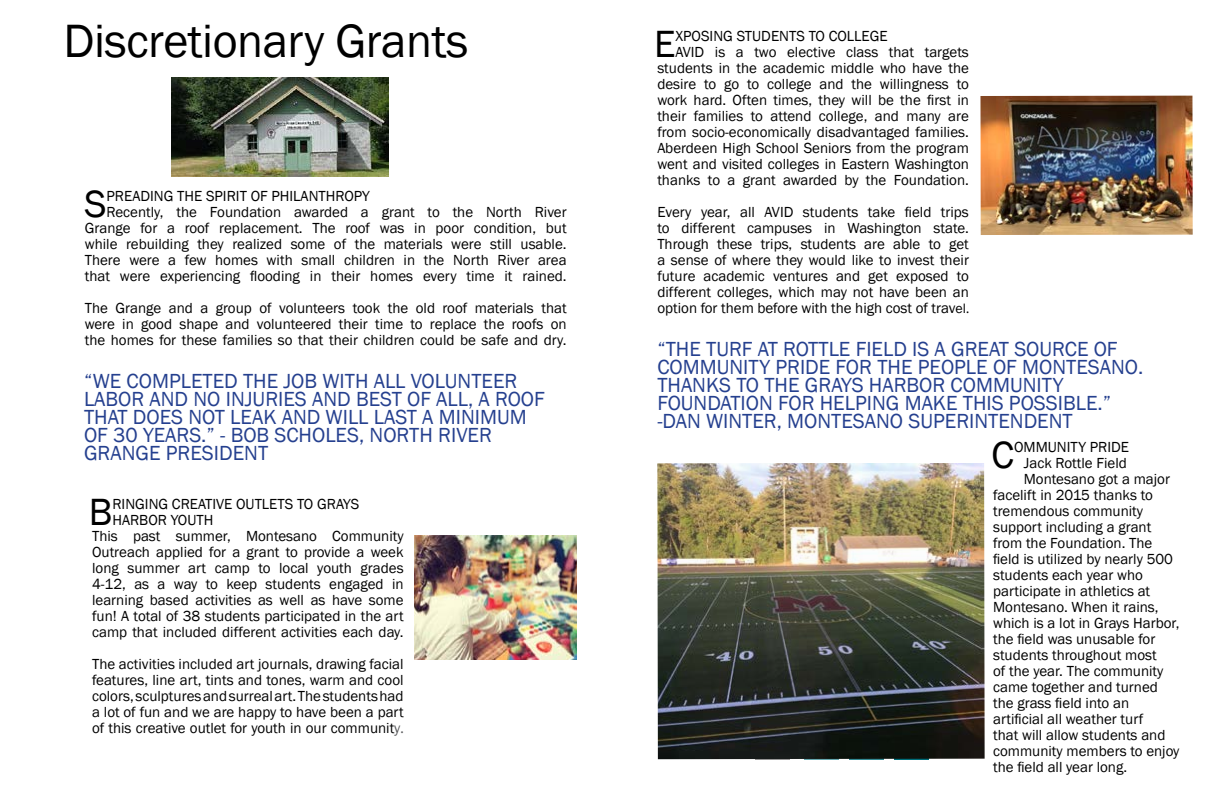
<style>
.page{position:relative;width:1224px;height:792px;background:#fff}
.page>*{position:absolute;margin:0;border:0;box-sizing:border-box;transform-origin:0 0}
.t1{font:48px "Franklin Gothic";letter-spacing:-.01em;color:#000}
.t2{font:39px "Franklin Gothic";color:#000}
.t3{font:21px/18px "Franklin Gothic";color:#25408f}
.t4{font:15px/16px "Franklin Gothic";color:#000;text-align:justify}
.s1{color:#58595b}
.s2{font-family:"Myriad Pro";color:#58595b}
.s3{font-size:14px}
.s4{font-family:"Myriad Pro";font-size:14px}
</style>
<div class="page">
<img style="left:980px;top:96px;width:213px;height:139px">
<img style="left:172px;top:77px;width:217px;height:100px">
<img style="left:657px;top:463px;width:328px;height:296px">
<img style="left:414px;top:536px;width:163px;height:124px">
<h1 class="t1" style="left:63px;top:12px;width:406px">Discretionary Grants</h1>
<h2 class="t2" style="left:84px;top:180px;width:24px">S</h2>
<p class="t4" style="left:107px;top:188px;width:265px">PREADING THE SPIRIT OF PHILANTHROPY</p>
<p class="t4" style="left:107px;top:204px;width:462px">Recently, the Foundation awarded a grant to the North River</p>
<p class="t4" style="left:85px;top:220px;width:483px">Grange for a roof replacement. The roof was in poor condition, but</p>
<p class="t4" style="left:85px;top:236px;width:483px">while rebuilding they realized some of the materials were still usable.</p>
<p class="t4" style="left:85px;top:252px;width:483px">There were a few homes with small children in the North River area</p>
<p class="t4" style="left:85px;top:268px;width:483px">that were experiencing flooding in their homes every time it rained.</p>
<p class="t4" style="left:85px;top:300px;width:483px">The Grange and a group of volunteers took the old roof materials that were in good shape and volunteered their time to replace the roofs on the homes for these families so that their children could be safe and dry.</p>
<h3 class="t3" style="left:84px;top:373px;width:462px">“WE COMPLETED THE JOB WITH ALL VOLUNTEER LABOR AND NO INJURIES AND BEST OF ALL, A ROOF THAT DOES NOT LEAK AND WILL LAST A MINIMUM OF 30 YEARS.” - BOB SCHOLES, NORTH RIVER GRANGE PRESIDENT</h3>
<h2 class="t2" style="left:89px;top:488px;width:25px">B</h2>
<p class="t4" style="left:112px;top:497px;width:248px">RINGING CREATIVE OUTLETS TO GRAYS</p>
<p class="t4" style="left:112px;top:513px;width:102px">HARBOR YOUTH</p>
<p class="t4" style="left:92px;top:529px;width:313px">This past summer, Montesano Community</p>
<p class="t4" style="left:92px;top:545px;width:313px">Outreach applied for a grant to provide a week</p>
<p class="t4" style="left:92px;top:561px;width:313px">long summer art camp to local youth grades</p>
<p class="t4" style="left:92px;top:577px;width:313px">4-12, as a way to keep students engaged in</p>
<p class="t4" style="left:92px;top:593px;width:313px">learning based activities as well as have some</p>
<p class="t4" style="left:92px;top:609px;width:313px">fun! A total of 38 students participated in the art</p>
<p class="t4" style="left:92px;top:625px;width:313px">camp that included different activities each day.</p>
<p class="t4" style="left:92px;top:657px;width:313px">The activities included art journals, drawing facial features, line art, tints and tones, warm and cool colors, sculptures and surreal art. The students had a lot of fun and we are happy to have been a part of this creative outlet for youth in our communit<span class="s1">y</span><span class="s2">.</span></p>
<h2 class="t2" style="left:654px;top:19px;width:23px">E</h2>
<p class="t4" style="left:675px;top:28px;width:214px">XPOSING STUDENTS TO COLLEGE</p>
<p class="t4" style="left:675px;top:44px;width:295px">AVID is a two elective class that targets</p>
<p class="t4" style="left:657px;top:60px;width:313px">students in the academic middle who have the</p>
<p class="t4" style="left:657px;top:76px;width:313px">desire to go to college and the willingness to</p>
<p class="t4" style="left:657px;top:92px;width:313px">work hard. Often times, they will be the first in</p>
<p class="t4" style="left:657px;top:108px;width:313px">their families to attend college, and many are</p>
<p class="t4" style="left:657px;top:124px;width:313px">from socio-economically disadvantaged families.</p>
<p class="t4" style="left:657px;top:140px;width:313px">Aberdeen High School Seniors from the program</p>
<p class="t4" style="left:657px;top:156px;width:313px">went and visited colleges in Eastern Washington</p>
<p class="t4" style="left:657px;top:172px;width:313px">thanks to a grant awarded by the Foundation.</p>
<p class="t4" style="left:657px;top:204px;width:313px">Every year, all AVID students take field trips to different campuses in Washington state.<br>Through these trips, students are able to get a sense of where they would like to invest their future academic ventures and get exposed to different colleges, which may not have been an option for them before with the high cost of trav<span class="s3">el</span><span class="s4">.</span></p>
<h3 class="t3" style="left:657px;top:340px;width:488px">“THE TURF AT ROTTLE FIELD IS A GREAT SOURCE OF COMMUNITY PRIDE FOR THE PEOPLE OF MONTESANO.<br>THANKS TO THE GRAYS HARBOR COMMUNITY FOUNDATION FOR HELPING MAKE THIS POSSIBLE.” -DAN WINTER, MONTESANO SUPERINTENDENT</h3>
<h2 class="t2" style="left:991px;top:431px;width:24px">C</h2>
<p class="t4" style="left:1014px;top:439px;width:116px">OMMUNITY PRIDE</p>
<p class="t4" style="left:1024px;top:455px;width:105px">Jack Rottle Field</p>
<p class="t4" style="left:1024px;top:471px;width:148px">Montesano got a major</p>
<p class="t4" style="left:993px;top:487px;width:161px">facelift in 2015 thanks to</p>
<p class="t4" style="left:993px;top:503px;width:152px">tremendous community</p>
<p class="t4" style="left:993px;top:519px;width:160px">support including a grant</p>
<p class="t4" style="left:993px;top:535px;width:161px">from the Foundation. The</p>
<p class="t4" style="left:993px;top:551px;width:181px">field is utilized by nearly 500</p>
<p class="t4" style="left:993px;top:567px;width:151px">students each year who</p>
<p class="t4" style="left:993px;top:583px;width:159px">participate in athletics at</p>
<p class="t4" style="left:993px;top:599px;width:167px">Montesano. When it rains,</p>
<p class="t4" style="left:993px;top:615px;width:188px">which is a lot in Grays Harbor,</p>
<p class="t4" style="left:993px;top:631px;width:164px">the field was unusable for</p>
<p class="t4" style="left:993px;top:647px;width:165px">students throughout most</p>
<p class="t4" style="left:993px;top:663px;width:172px">of the year. The community</p>
<p class="t4" style="left:993px;top:679px;width:166px">came together and turned</p>
<p class="t4" style="left:993px;top:696px;width:138px">the grass field into an</p>
<p class="t4" style="left:993px;top:712px;width:152px">artificial all weather turf</p>
<p class="t4" style="left:993px;top:728px;width:174px">that will allow students and</p>
<p class="t4" style="left:993px;top:744px;width:188px">community members to enjoy</p>
<p class="t4" style="left:993px;top:760px;width:136px">the field all year long.</p>
</div>
